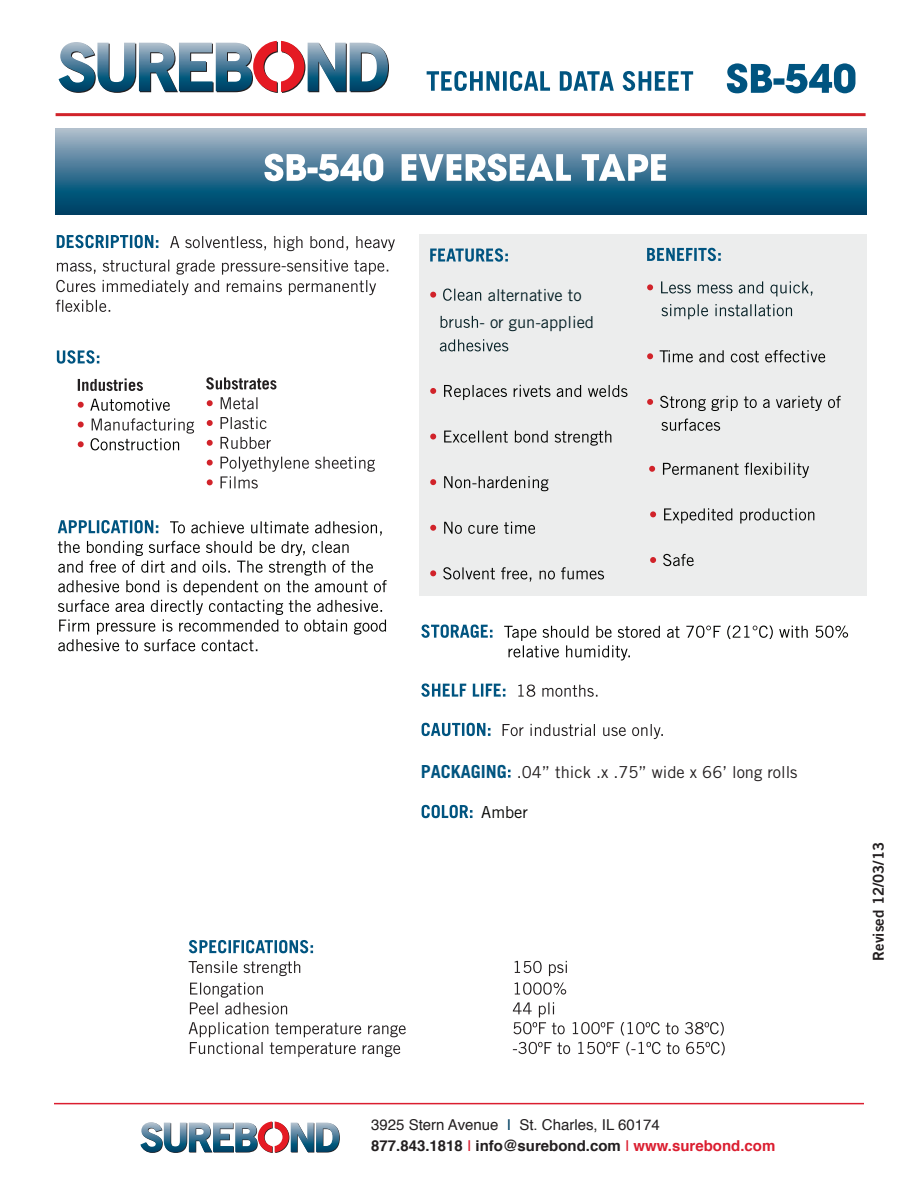
<style>
.page{position:relative;width:918px;height:1188px;background:#fff}
.page>*{position:absolute;margin:0;border:0;box-sizing:border-box;transform-origin:0 0}
.t1{font:16.5px "Trade Gothic";color:#231f20}
.t2{font:16.5px "Trade Gothic";color:#072127}
.t3{font:16.5px "Trade Gothic";color:#040503}
.t4{font:15px/21px "Helvetica";color:#231f20}
.t5{font:15px "Trade Gothic Bold Two";color:#231f20}
.s1{font-weight:700;font-size:18px;color:#005480}
.s2{color:#003f61}
.s3{font-weight:700}
.s4{color:#db1e30}
.s5{font-weight:700;color:#db1e30}
</style>
<div class="page">
<svg style="left:140px;top:1122px;width:200px;height:31px"></svg>
<hr style="left:56px;top:113px;width:810px;height:3px;background:#d1232a">
<svg style="left:57px;top:235px;width:101px;height:13px"></svg>
<svg style="left:170px;top:236px;width:225px;height:15px"></svg>
<svg style="left:56px;top:259px;width:332px;height:53px"></svg>
<svg style="left:427px;top:71px;width:266px;height:20px"></svg>
<svg style="left:58px;top:520px;width:329px;height:131px"></svg>
<svg style="left:727px;top:63px;width:128px;height:30px"></svg>
<svg style="left:421px;top:625px;width:72px;height:13px"></svg>
<svg style="left:504px;top:626px;width:344px;height:34px"></svg>
<svg style="left:421px;top:683px;width:84px;height:14px"></svg>
<svg style="left:518px;top:685px;width:80px;height:12px"></svg>
<svg style="left:422px;top:723px;width:68px;height:13px"></svg>
<svg style="left:503px;top:724px;width:160px;height:15px"></svg>
<svg style="left:508px;top:770px;width:3px;height:8px"></svg>
<svg style="left:422px;top:805px;width:50px;height:13px"></svg>
<svg style="left:57px;top:350px;width:42px;height:14px"></svg>
<svg style="left:206px;top:377px;width:70px;height:13px"></svg>
<svg style="left:207px;top:400px;width:6px;height:6px"></svg>
<svg style="left:221px;top:397px;width:37px;height:12px"></svg>
<svg style="left:207px;top:420px;width:6px;height:6px"></svg>
<svg style="left:221px;top:417px;width:46px;height:12px"></svg>
<svg style="left:207px;top:440px;width:6px;height:6px"></svg>
<svg style="left:221px;top:437px;width:50px;height:12px"></svg>
<svg style="left:207px;top:460px;width:6px;height:6px"></svg>
<svg style="left:207px;top:479px;width:6px;height:6px"></svg>
<svg style="left:221px;top:456px;width:154px;height:33px"></svg>
<svg style="left:78px;top:378px;width:65px;height:13px"></svg>
<svg style="left:78px;top:402px;width:6px;height:6px"></svg>
<svg style="left:90px;top:399px;width:80px;height:12px"></svg>
<svg style="left:78px;top:422px;width:6px;height:5px"></svg>
<svg style="left:78px;top:441px;width:6px;height:6px"></svg>
<svg style="left:91px;top:418px;width:103px;height:32px"></svg>
<svg style="left:189px;top:940px;width:124px;height:13px"></svg>
<svg style="left:189px;top:961px;width:378px;height:15px"></svg>
<svg style="left:189px;top:982px;width:536px;height:75px"></svg>
<svg style="left:56px;top:129px;width:811px;height:86px;background:#417693"></svg>
<svg style="left:264px;top:154px;width:402px;height:27px"></svg>
<div style="left:419px;top:234px;width:448px;height:362px;background:#eceded"></div>
<svg style="left:647px;top:248px;width:74px;height:13px"></svg>
<svg style="left:647px;top:284px;width:6px;height:6px"></svg>
<svg style="left:661px;top:281px;width:151px;height:16px"></svg>
<svg style="left:661px;top:304px;width:131px;height:15px"></svg>
<svg style="left:647px;top:353px;width:6px;height:6px"></svg>
<svg style="left:660px;top:350px;width:165px;height:12px"></svg>
<svg style="left:647px;top:399px;width:6px;height:6px"></svg>
<svg style="left:660px;top:396px;width:181px;height:15px"></svg>
<svg style="left:661px;top:419px;width:59px;height:12px"></svg>
<svg style="left:649px;top:466px;width:6px;height:6px"></svg>
<svg style="left:663px;top:463px;width:146px;height:15px"></svg>
<svg style="left:650px;top:511px;width:6px;height:6px"></svg>
<svg style="left:664px;top:508px;width:150px;height:16px"></svg>
<svg style="left:650px;top:557px;width:6px;height:6px"></svg>
<svg style="left:663px;top:554px;width:31px;height:12px"></svg>
<svg style="left:430px;top:248px;width:78px;height:14px"></svg>
<svg style="left:430px;top:292px;width:6px;height:6px"></svg>
<svg style="left:443px;top:289px;width:38px;height:12px"></svg>
<svg style="left:441px;top:316px;width:37px;height:12px"></svg>
<svg style="left:440px;top:339px;width:68px;height:12px"></svg>
<svg style="left:430px;top:388px;width:6px;height:6px"></svg>
<svg style="left:444px;top:385px;width:183px;height:15px"></svg>
<svg style="left:430px;top:434px;width:6px;height:6px"></svg>
<svg style="left:444px;top:431px;width:167px;height:15px"></svg>
<svg style="left:430px;top:479px;width:6px;height:6px"></svg>
<svg style="left:444px;top:476px;width:104px;height:15px"></svg>
<svg style="left:430px;top:525px;width:6px;height:6px"></svg>
<svg style="left:444px;top:522px;width:91px;height:12px"></svg>
<svg style="left:430px;top:570px;width:6px;height:6px"></svg>
<svg style="left:443px;top:567px;width:161px;height:15px"></svg>
<svg style="left:59px;top:41px;width:330px;height:52px"></svg>
<hr style="left:54px;top:1103px;width:810px;height:1px;background:#db1e30">
<p class="t1" style="left:281px;top:260px;width:7px">-</p>
<p class="t2" style="left:488px;top:289px;width:95px">alternative to</p>
<p class="t2" style="left:479px;top:316px;width:116px">- or gun-applied</p>
<p class="t1" style="left:421px;top:766px;width:378px"><span class="s1">PACKAGING</span> .04” thick .x .75” wide x 66’ long rolls</p>
<p class="t3" style="left:481px;top:806px;width:48px">Amber</p>
<p class="t4" style="left:371px;top:1116px;width:406px">3925 Stern Avenue <span class="s2">I</span> St. Charles, IL 60174<br><span class="s3">877.843.1818</span> <span class="s4">I</span> <span class="s3">info@surebond.com</span> <span class="s4">I</span> <span class="s5">www.surebond.com</span></p>
<p class="t5" style="left:873px;top:961px;width:120px;rotate:-90deg">Revised 12/03/13</p>
</div>
